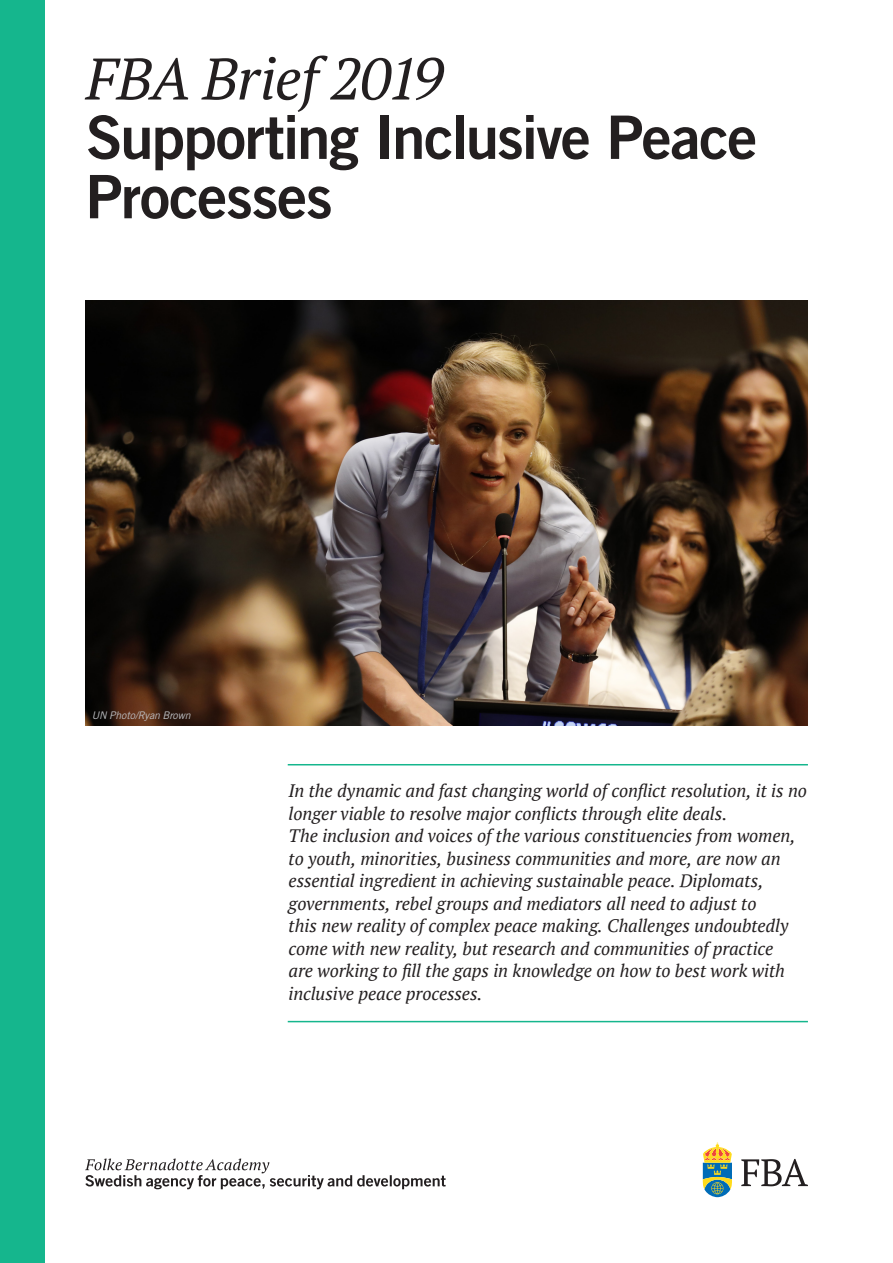
<style>
.page{position:relative;width:893px;height:1263px;background:#fff}
.page>*{position:absolute;margin:0;border:0;box-sizing:border-box;transform-origin:0 0}
.t1{font:60px "Trade Gothic LT Std Bd 2";letter-spacing:-.025em;color:#231f20}
.t2{font:italic 58.5px "PT Serif";letter-spacing:-.02em;color:#231f20}
.Brödtext{font:italic 18px/22.5px "PT Serif";letter-spacing:-.005em;color:#231f20}
.Ingress{font:italic 10.5px "Trade Gothic LT Std";letter-spacing:-.015em;color:#bcbdc0}
</style>
<div class="page">
<svg style="left:702px;top:1142px;width:30px;height:55px"></svg>
<svg style="left:741px;top:1159px;width:67px;height:27px"></svg>
<svg style="left:85px;top:1158px;width:361px;height:31px"></svg>
<div style="left:0;top:0;width:45px;height:1263px;background:#15b68d"></div>
<hr style="left:288px;top:764px;width:520px;height:1px;background:#15b68d">
<hr style="left:288px;top:1021px;width:520px;height:1px;background:#15b68d">
<img style="left:86px;top:301px;width:722px;height:424px">
<h2 class="t2" style="left:86px;top:41px;width:360px">FBA Brief 2019</h2>
<h2 class="t1" style="left:86px;top:100px;width:673px">Supporting Inclusive Peace</h2>
<h2 class="t1" style="left:86px;top:160px;width:248px">Processes</h2>
<p class="Ingress" style="left:92px;top:709px;width:100px">UN Photo/Ryan Brown</p>
<p class="Brödtext" style="left:289px;top:780px;width:520px">In the dynamic and fast changing world of conflict resolution, it is no longer viable to resolve major conflicts through elite deals.<br>The inclusion and voices of the various constituencies from women, to youth, minorities, business communities and more, are now an essential ingredient in achieving sustainable peace. Diplomats, governments, rebel groups and mediators all need to adjust to<br>this new reality of complex peace making. Challenges undoubtedly come with new reality, but research and communities of practice<br>are working to fill the gaps in knowledge on how to best work with inclusive peace processes.</p>
</div>
